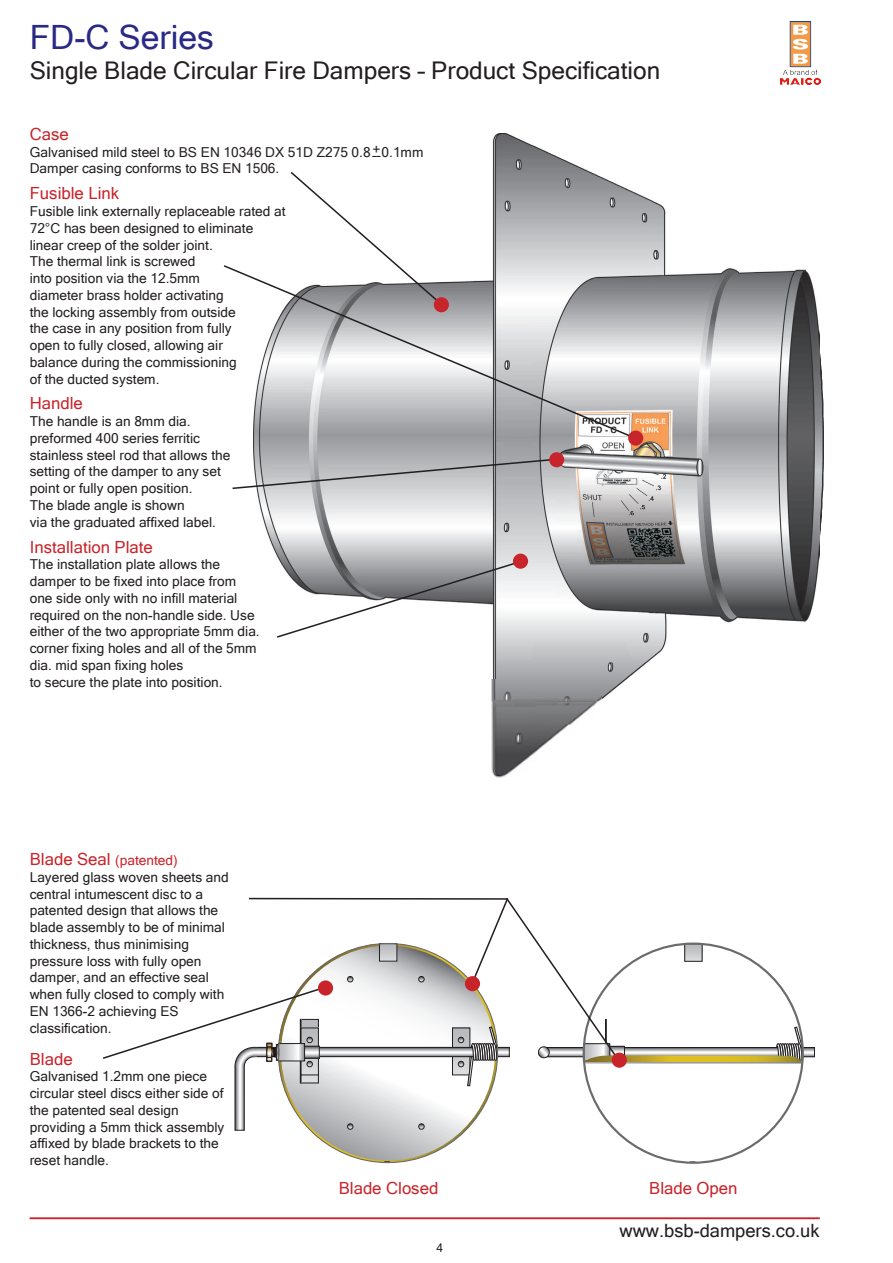
<style>
.page{position:relative;width:893px;height:1263px;background:#fff}
.page>*{position:absolute;margin:0;border:0;box-sizing:border-box;transform-origin:0 0}
.t1{font:33.45px "Microsoft Sans Serif";color:#2a2a86}
.t2{font:24.3px "Microsoft Sans Serif";color:#231f20}
.t3{font:18.3px "Microsoft Sans Serif";color:#231f20}
.t4{font:16.8px "Microsoft Sans Serif";color:#c8242b}
.t5{font:13.65px/16.8px "Microsoft Sans Serif";color:#231f20}
.t6{font:12.15px "Arial";color:#231f20}
.s1{font-size:16.8px;color:#c8242b}
.s2{color:#c8242b}
</style>
<div class="page">
<img style="left:820px;top:353px;width:3px;height:183px">
<img style="left:253px;top:134px;width:567px;height:566px">
<svg style="left:237px;top:1068px;width:5px;height:60px"></svg>
<div style="left:235px;top:1066px;width:9px;height:64px;border:1px solid #231f20"></div>
<svg style="left:279px;top:943px;width:214px;height:221px"></svg>
<svg style="left:587px;top:1034px;width:218px;height:130px"></svg>
<svg style="left:289px;top:170px;width:155px;height:94px"></svg>
<svg style="left:223px;top:264px;width:415px;height:176px"></svg>
<div style="left:628px;top:431px;width:15px;height:15px;background:#c8242b;border-radius:50%"></div>
<svg style="left:232px;top:458px;width:326px;height:32px;background:#b8b8bb"></svg>
<div style="left:549px;top:452px;width:15px;height:15px;background:#c8242b;border-radius:50%"></div>
<svg style="left:275px;top:559px;width:248px;height:80px"></svg>
<div style="left:513px;top:554px;width:15px;height:15px;background:#c8242b;border-radius:50%"></div>
<svg style="left:458px;top:898px;width:344px;height:188px"></svg>
<div style="left:465px;top:976px;width:15px;height:15px;background:#c8242b;border-radius:50%"></div>
<hr style="left:249px;top:898px;width:259px;height:2px;background:#231f20">
<svg style="left:103px;top:985px;width:225px;height:82px"></svg>
<div style="left:318px;top:980px;width:15px;height:15px;background:#c8242b;border-radius:50%"></div>
<img style="left:780px;top:21px;width:40px;height:64px">
<hr style="left:30px;top:1217px;width:790px;height:2px;background:#c8242b">
<img style="left:454px;top:679px;width:148px;height:99px">
<p class="t1" style="left:30px;top:15px;width:186px">FD-C Series</p>
<p class="t2" style="left:30px;top:55px;width:632px">Single Blade Circular Fire Dampers – Product Specification</p>
<p class="t4" style="left:30px;top:123px;width:41px">Case</p>
<p class="t5" style="left:30px;top:143px;width:395px">Galvanised mild steel to BS EN 10346 DX 51D Z275 0.8 0.1mm<br>Damper casing conforms to BS EN 1506.</p>
<p class="t4" style="left:30px;top:182px;width:91px">Fusible Link</p>
<p class="t5" style="left:30px;top:203px;width:257px">Fusible link externally replaceable rated at<br>72°C has been designed to eliminate linear creep of the solder joint.<br>The thermal link is screwed<br>into position via the 12.5mm<br>diameter brass holder activating<br>the locking assembly from outside<br>the case in any position from fully<br>open to fully closed, allowing air<br>balance during the commissioning<br>of the ducted system.</p>
<p class="t4" style="left:30px;top:393px;width:55px">Handle</p>
<p class="t5" style="left:30px;top:413px;width:202px">The handle is an 8mm dia. preformed 400 series ferritic stainless steel rod that allows the setting of the damper to any set point or fully open position.<br>The blade angle is shown<br>via the graduated affixed label.</p>
<p class="t4" style="left:30px;top:536px;width:125px">Installation Plate</p>
<p class="t5" style="left:30px;top:556px;width:232px">The installation plate allows the damper to be fixed into place from one side only with no infill material required on the non-handle side. Use either of the two appropriate 5mm dia. corner fixing holes and all of the 5mm dia. mid span fixing holes<br>to secure the plate into position.</p>
<p class="t5" style="left:372px;top:146px;width:10px">+– –</p>
<p class="t5" style="left:30px;top:851px;width:200px"><span class="s1">Blade Seal</span> <span class="s2">(patented)<br></span>Layered glass woven sheets and central intumescent disc to a patented design that allows the blade assembly to be of minimal thickness, thus minimising pressure loss with fully open damper, and an effective seal when fully closed to comply with<br>EN 1366-2 achieving ES classification.</p>
<p class="t4" style="left:30px;top:1048px;width:44px">Blade</p>
<p class="t5" style="left:30px;top:1068px;width:196px">Galvanised 1.2mm one piece circular steel discs either side of the patented seal design providing a 5mm thick assembly affixed by blade brackets to the reset handle.</p>
<p class="t4" style="left:339px;top:1177px;width:101px">Blade Closed</p>
<p class="t4" style="left:649px;top:1177px;width:90px">Blade Open</p>
<p class="t6" style="left:436px;top:1239px;width:8px">4</p>
<p class="t3" style="left:620px;top:1219px;width:202px">www.bsb-dampers.co.uk</p>
</div>
